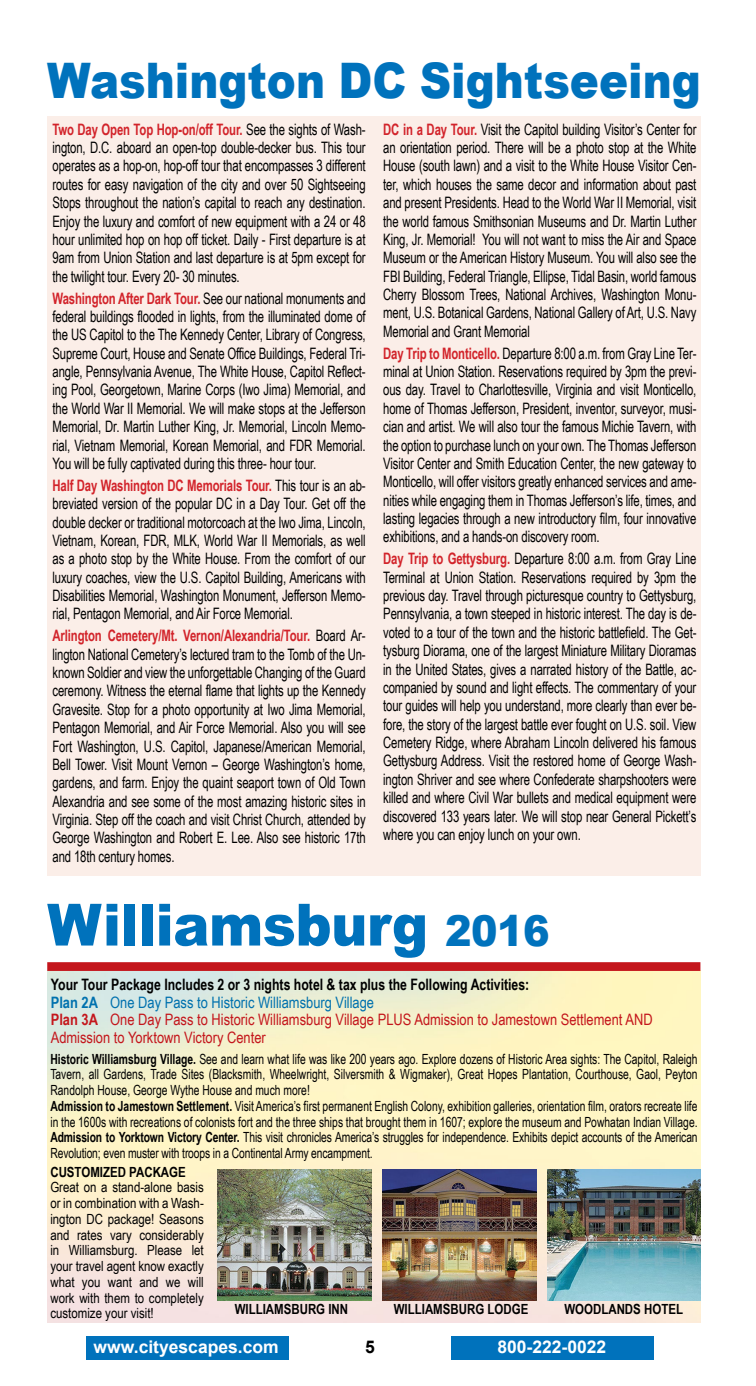
<style>
.page{position:relative;width:756px;height:1386px;background:#fff}
.page>*{position:absolute;margin:0;border:0;box-sizing:border-box;transform-origin:0 0}
.t1{font:900 58.27px "Arial";letter-spacing:-.01em;color:#0072bc;scale:.93 1}
.t2{font:900 49px "Arial";color:#0072bc;scale:.89 1}
.t3{font:700 17.5px "Arial";color:#fff}
.t4{font:700 17.5px "Arial";color:#000}
.t5{font:15.75px/18.4px "Arial Narrow";letter-spacing:-.01em;color:#000;text-align:justify;scale:.88 1}
.t6{font:15.75px/17.5px "Arial Narrow";color:#c4161c}
.t7{font:14px/15.8px "Arial Narrow";color:#000;scale:.9 1}
.t8{font:14px/15.8px "Arial Narrow";color:#000;text-align:justify}
.t9{font:700 14px "Arial Narrow";color:#000}
.s1{font-weight:700;color:#d2232a}
.s2{font-size:42.52px}
.s3{font-weight:700;color:#000}
.s4{font-weight:700;color:#0071ae}
.s5{color:#0071ae}
.s6{font-weight:700}
</style>
<div class="page">
<img style="left:47px;top:971px;width:653px;height:352px">
<div style="left:451px;top:1336px;width:203px;height:24px;background:#0072bc"></div>
<div style="left:87px;top:1336px;width:202px;height:24px;background:#0072bc"></div>
<img style="left:217px;top:1169px;width:154px;height:132px">
<div style="left:47px;top:116px;width:654px;height:760px;background:#fbeee8"></div>
<img style="left:547px;top:1170px;width:154px;height:131px">
<img style="left:383px;top:1169px;width:153px;height:132px">
<div style="left:47px;top:962px;width:653px;height:9px;background:#c4161c"></div>
<h2 class="t2" style="left:47px;top:45px;width:736px">Washington DC Sightseeing</h2>
<p class="t5" style="left:52px;top:120px;width:357px"><span class="s1">Two Day Open Top Hop-on/off Tour.</span> See the sights of Wash&shy;ington, D.C. aboard an open-top double-decker bus. This tour operates as a hop-on, hop-off tour that encompasses 3 different routes for easy navigation of the city and over 50 Sightseeing Stops throughout the nation’s capital to reach any destination.<br>Enjoy the luxury and comfort of new equipment with a 24 or 48 hour unlimited hop on hop off ticket. Daily - First departure is at 9am from Union Station and last departure is at 5pm except for the twilight tour. Every 20- 30 minutes.</p>
<p class="t5" style="left:52px;top:289px;width:357px"><span class="s1">Washington After Dark Tour.</span> See our national monuments and federal buildings flooded in lights, from the illuminated dome of the US Capitol to the The Kennedy Center, Library of Congress, Supreme Court, House and Senate Office Buildings, Federal Tri&shy;angle, Pennsylvania Avenue, The White House, Capitol Reflect&shy;ing Pool, Georgetown, Marine Corps (Iwo Jima) Memorial, and the World War II Memorial. We will make stops at the Jefferson Memorial, Dr. Martin Luther King, Jr. Memorial, Lincoln Memo&shy;rial, Vietnam Memorial, Korean Memorial, and FDR Memorial.<br>You will be fully captivated during this three- hour tour.</p>
<p class="t5" style="left:52px;top:476px;width:357px"><span class="s1">Half Day Washington DC Memorials Tour.</span> This tour is an ab&shy;breviated version of the popular DC in a Day Tour. Get off the double decker or traditional motorcoach at the Iwo Jima, Lincoln, Vietnam, Korean, FDR, MLK, World War II Memorials, as well as a photo stop by the White House. From the comfort of our luxury coaches, view the U.S. Capitol Building, Americans with Disabilities Memorial, Washington Monument, Jefferson Memo&shy;rial, Pentagon Memorial, and Air Force Memorial.</p>
<p class="t5" style="left:52px;top:626px;width:357px"><span class="s1">Arlington Cemetery/Mt. Vernon/Alexandria/Tour.</span> Board Ar&shy;lington National Cemetery’s lectured tram to the Tomb of the Un&shy;known Soldier and view the unforgettable Changing of the Guard ceremony. Witness the eternal flame that lights up the Kennedy Gravesite. Stop for a photo opportunity at Iwo Jima Memorial, Pentagon Memorial, and Air Force Memorial. Also you will see Fort Washington, U.S. Capitol, Japanese/American Memorial, Bell Tower. Visit Mount Vernon – George Washington’s home, gardens, and farm. Enjoy the quaint seaport town of Old Town Alexandria and see some of the most amazing historic sites in Virginia. Step off the coach and visit Christ Church, attended by George Washington and Robert E. Lee. Also see historic 17th and 18th century homes.</p>
<p class="t5" style="left:383px;top:120px;width:357px"><span class="s1">DC in a Day Tour.</span> Visit the Capitol building Visitor’s Center for an orientation period. There will be a photo stop at the White House (south lawn) and a visit to the White House Visitor Cen&shy;ter, which houses the same decor and information about past and present Presidents. Head to the World War II Memorial, visit the world famous Smithsonian Museums and Dr. Martin Luther King, Jr. Memorial! You will not want to miss the Air and Space Museum or the American History Museum. You will also see the FBI Building, Federal Triangle, Ellipse, Tidal Basin, world famous Cherry Blossom Trees, National Archives, Washington Monu&shy;ment, U.S. Botanical Gardens, National Gallery of Art, U.S. Navy Memorial and Grant Memorial</p>
<p class="t5" style="left:383px;top:344px;width:357px"><span class="s1">Day Trip to Monticello.</span> Departure 8:00 a.m. from Gray Line Ter&shy;minal at Union Station. Reservations required by 3pm the previ&shy;ous day. Travel to Charlottesville, Virginia and visit Monticello, home of Thomas Jefferson, President, inventor, surveyor, musi&shy;cian and artist. We will also tour the famous Michie Tavern, with the option to purchase lunch on your own. The Thomas Jefferson Visitor Center and Smith Education Center, the new gateway to Monticello, will offer visitors greatly enhanced services and ame&shy;nities while engaging them in Thomas Jefferson’s life, times, and lasting legacies through a new introductory film, four innovative exhibitions, and a hands-on discovery room.</p>
<p class="t5" style="left:383px;top:549px;width:357px"><span class="s1">Day Trip to Gettysburg.</span> Departure 8:00 a.m. from Gray Line Terminal at Union Station. Reservations required by 3pm the previous day. Travel through picturesque country to Gettysburg, Pennsylvania, a town steeped in historic interest. The day is de&shy;voted to a tour of the town and the historic battlefield. The Get&shy;tysburg Diorama, one of the largest Miniature Military Dioramas in the United States, gives a narrated history of the Battle, ac&shy;companied by sound and light effects. The commentary of your tour guides will help you understand, more clearly than ever be&shy;fore, the story of the largest battle ever fought on U.S. soil. View Cemetery Ridge, where Abraham Lincoln delivered his famous Gettysburg Address. Visit the restored home of George Wash&shy;ington Shriver and see where Confederate sharpshooters were killed and where Civil War bullets and medical equipment were discovered 133 years later. We will stop near General Pickett’s where you can enjoy lunch on your own.</p>
<h1 class="t1" style="left:47px;top:882px;width:542px">Williamsburg <span class="s2">2016</span></h1>
<p class="t6" style="left:51px;top:976px;width:603px"><span class="s3">Your Tour Package Includes 2 or 3 nights hotel &amp; tax plus the Following Activities:<br></span><span class="s4">Plan 2A</span> <span class="s5">One Day Pass to Historic Williamsburg Village<br></span><span class="s6">Plan 3A</span> One Day Pass to Historic Williamsburg Village PLUS Admission to Jamestown Settlement AND Admission to Yorktown Victory Center</p>
<p class="t7" style="left:50px;top:1051px;width:721px"><span class="s6">Historic Williamsburg Village.</span> See and learn what life was like 200 years ago. Explore dozens of Historic Area sights: The Capitol, Raleigh Tavern, all Gardens, Trade Sites (Blacksmith, Wheelwright, Silversmith &amp; Wigmaker), Great Hopes Plantation, Courthouse, Gaol, Peyton Randolph House, George Wythe House and much more!<br><span class="s6">Admission to Jamestown Settlement.</span> Visit America’s first permanent English Colony, exhibition galleries, orientation film, orators recreate life in the 1600s with recreations of colonists fort and the three ships that brought them in 1607; explore the museum and Powhatan Indian Village.<br><span class="s6">Admission to Yorktown Victory Center.</span> This visit chronicles America’s struggles for independence. Exhibits depict accounts of the American Revolution; even muster with troops in a Continental Army encampment.</p>
<p class="t9" style="left:50px;top:1164px;width:137px">CUSTOMIZED PACKAGE</p>
<p class="t8" style="left:50px;top:1180px;width:155px">Great on a stand-alone basis or in combination with a Wash&shy;ington DC package! Seasons and rates vary considerably in Williamsburg. Please let your travel agent know exactly what you want and we will work with them to completely customize your visit!</p>
<p class="t9" style="left:235px;top:1301px;width:115px">WILLIAMSBURG INN</p>
<p class="t9" style="left:394px;top:1301px;width:136px">WILLIAMSBURG LODGE</p>
<p class="t9" style="left:564px;top:1301px;width:120px">WOODLANDS HOTEL</p>
<p class="t3" style="left:94px;top:1336px;width:187px">www.cityescapes.com</p>
<p class="t4" style="left:365px;top:1336px;width:11px">5</p>
<p class="t3" style="left:497px;top:1336px;width:110px">800-222-0022</p>
</div>
